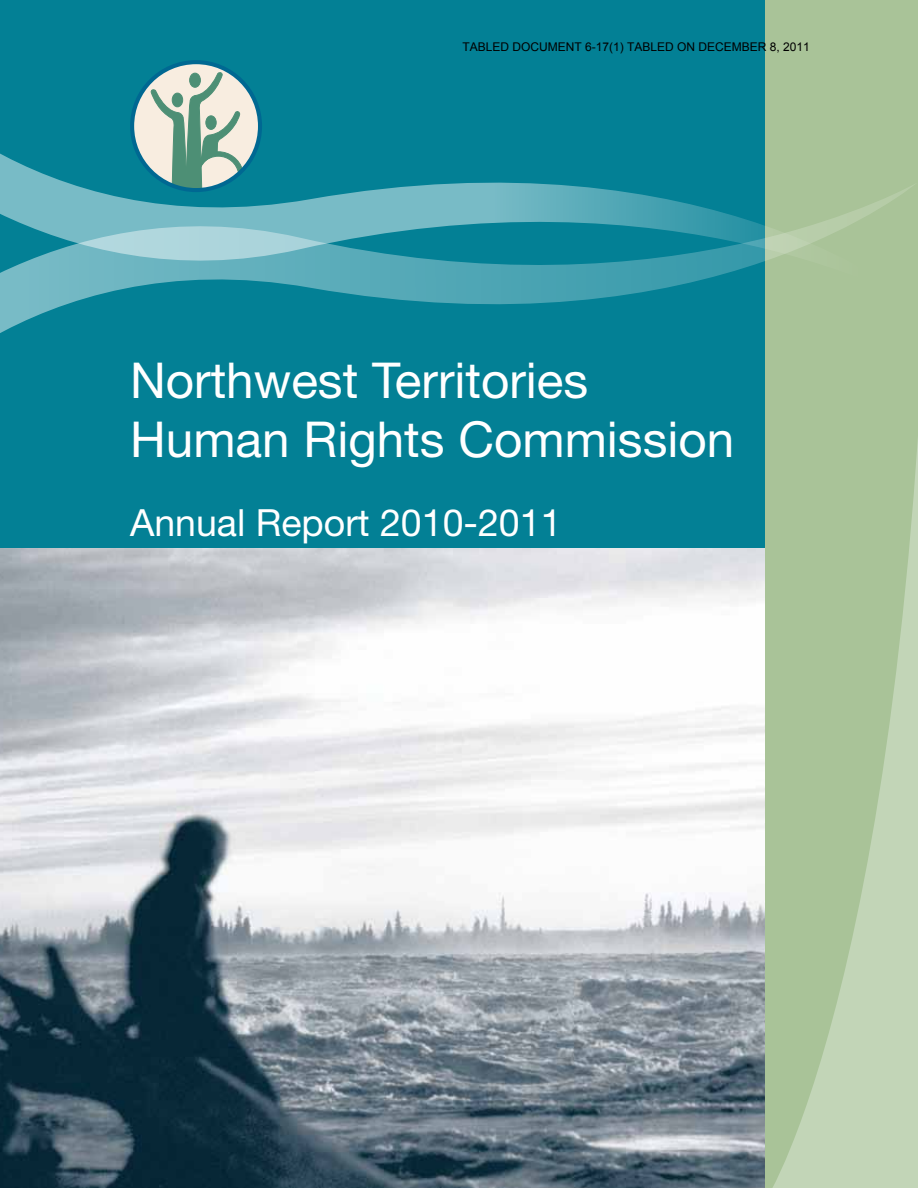
<style>
.page{position:relative;width:918px;height:1188px;background:#fff}
.page>*{position:absolute;margin:0;border:0;box-sizing:border-box;transform-origin:0 0}
.t1{font:49.5px/59.4px "Helvetica Neue";color:#fff}
.t2{font:37.5px "Helvetica Neue";color:#fff}
.t3{font:12px "Arial";color:#000}
</style>
<div class="page">
<div style="left:0;top:0;width:918px;height:561px;background:#038095"></div>
<img style="left:0;top:549px;width:765px;height:639px">
<svg style="left:0;top:65px;width:765px;height:240px"></svg>
<svg style="left:765px;top:0;width:153px;height:1188px;background:#aec69e"></svg>
<svg style="left:132px;top:62px;width:128px;height:128px;background:#d2d8d4"></svg>
<svg style="left:150px;top:72px;width:94px;height:119px;background:#a8c2b4"></svg>
<div style="left:130px;top:60px;width:132px;height:132px;border:4px solid #006892;border-radius:50%"></div>
<p class="t3" style="left:463px;top:39px;width:349px">TABLED DOCUMENT 6-17(1) TABLED ON DECEMBER 8, 2011</p>
<h1 class="t1" style="left:130px;top:350px;width:606px">Northwest Territories<br>Human Rights Commission</h1>
<h2 class="t2" style="left:130px;top:500px;width:433px">Annual Report 2010-2011</h2>
</div>
